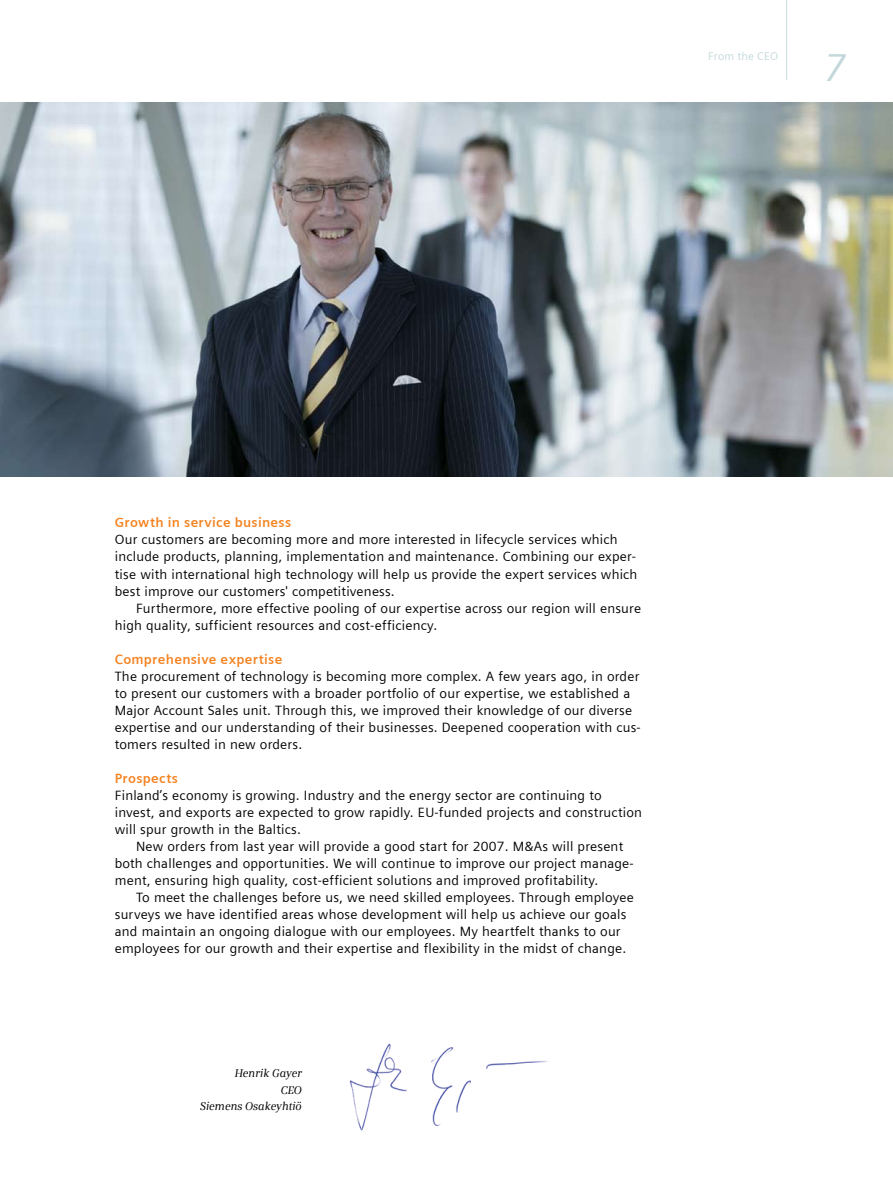
<style>
.page{position:relative;width:893px;height:1191px;background:#fff}
.page>*{position:absolute;margin:0;border:0;box-sizing:border-box;transform-origin:0 0}
.eka_leipis{font:13.5px/17px "Siemens Sans";letter-spacing:.015em;color:#000}
.Leipis{font:13.5px/17px "Siemens Sans";letter-spacing:.015em;color:#000}
.V_otikko{font:700 13.5px "Siemens Sans";letter-spacing:.025em;color:#f5821f}
.Allekirjoittaja{font:italic 11.25px "Siemens Serif";color:#000}
.t1{font:11.25px "Siemens Sans";letter-spacing:.015em;color:#c2d8da}
</style>
<div class="page">
<img style="left:0;top:102px;width:893px;height:374px">
<hr style="left:786px;top:0;width:1px;height:80px;background:#c2d8da">
<img style="left:349px;top:1043px;width:199px;height:87px">
<p class="t1" style="left:708px;top:49px;width:71px">From the CEO</p>
<p class="V_otikko" style="left:115px;top:515px;width:178px">Growth in service business</p>
<p class="eka_leipis" style="left:115px;top:531px;width:524px">Our customers are becoming more and more interested in lifecycle services which include products, planning, implementation and maintenance. Combining our exper&shy;tise with international high technology will help us provide the expert services which best improve our customers' competitiveness.</p>
<p class="Leipis" style="left:115px;top:599px;width:528px;text-indent:21px">Furthermore, more effective pooling of our expertise across our region will ensure high quality, sufficient resources and cost-efficiency.</p>
<p class="V_otikko" style="left:115px;top:651px;width:169px">Comprehensive expertise</p>
<p class="eka_leipis" style="left:115px;top:667px;width:527px">The procurement of technology is becoming more complex. A few years ago, in order to present our customers with a broader portfolio of our expertise, we established a Major Account Sales unit. Through this, we improved their knowledge of our diverse expertise and our understanding of their businesses. Deepened cooperation with cus&shy;tomers resulted in new orders.</p>
<p class="V_otikko" style="left:115px;top:770px;width:65px">Prospects</p>
<p class="eka_leipis" style="left:115px;top:786px;width:529px">Finland’s economy is growing. Industry and the energy sector are continuing to invest, and exports are expected to grow rapidly. EU-funded projects and construction will spur growth in the Baltics.</p>
<p class="Leipis" style="left:115px;top:837px;width:520px;text-indent:21px">New orders from last year will provide a good start for 2007. M&amp;As will present both challenges and opportunities. We will continue to improve our project manage&shy;ment, ensuring high quality, cost-efficient solutions and improved profitability.</p>
<p class="Leipis" style="left:115px;top:888px;width:520px;text-indent:21px">To meet the challenges before us, we need skilled employees. Through employee surveys we have identified areas whose development will help us achieve our goals and maintain an ongoing dialogue with our employees. My heartfelt thanks to our employees for our growth and their expertise and flexibility in the midst of change.</p>
<p class="Allekirjoittaja" style="left:235px;top:1066px;width:69px">Henrik Gayer</p>
<p class="Allekirjoittaja" style="left:281px;top:1083px;width:23px">CEO</p>
<p class="Allekirjoittaja" style="left:200px;top:1099px;width:103px">Siemens Osakeyhtiö</p>
</div>
